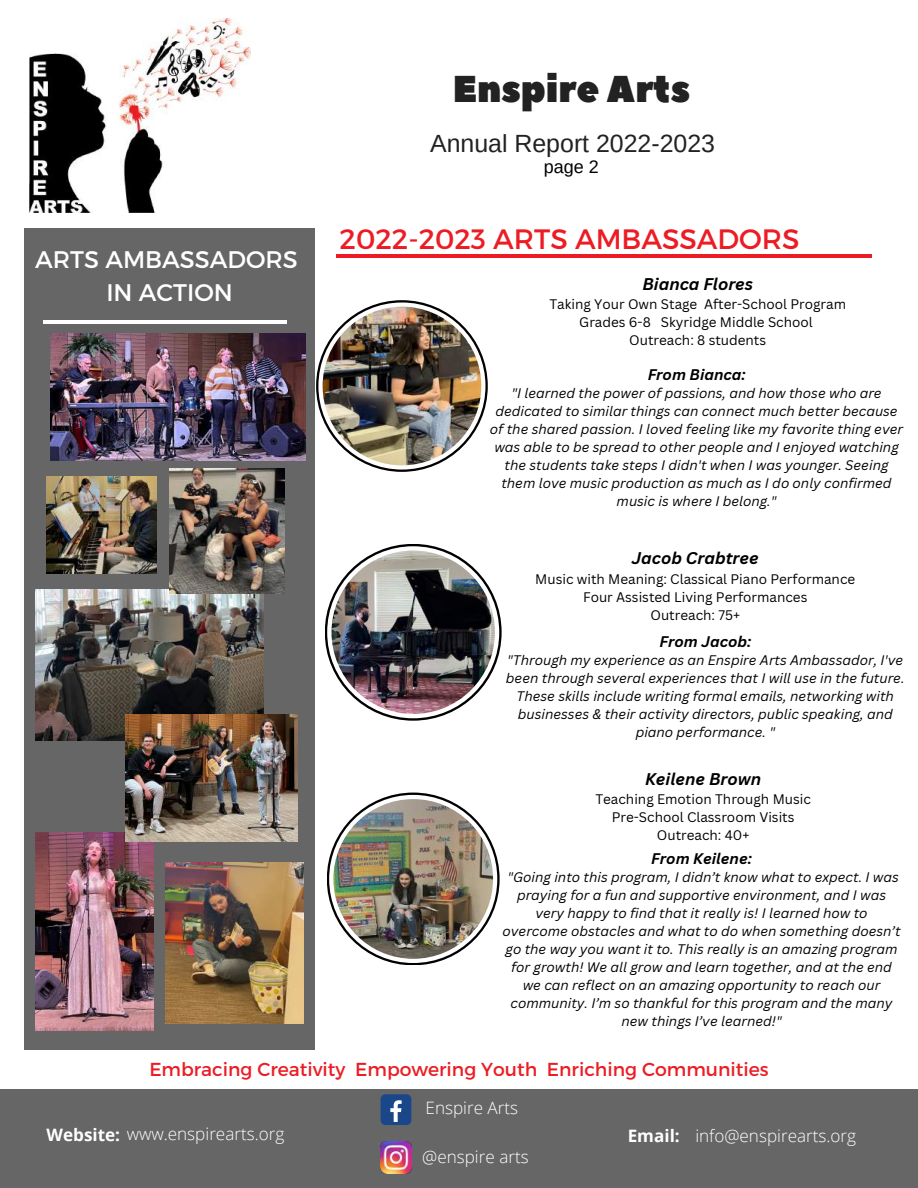
<style>
.page{position:relative;width:918px;height:1188px;background:#fff}
.page>*{position:absolute;margin:0;border:0;box-sizing:border-box;transform-origin:0 0}
.t1{font:37.35px "Peace Sans";color:#222}
.t2{font:28.05px "Montserrat";color:#ed1c24}
.t3{font:24.9px "Arimo";color:#222}
.t4{font:24px/32.7px "Montserrat";color:#fff;text-align:center}
.t5{font:18.75px "Montserrat";color:#ed1c24}
.t6{font:18px "Arimo";color:#000}
.t7{font:300 17.1px "Open Sans";color:#fff}
.t8{font:italic 700 16.5px "Canva Sans";color:#000}
.t9{font:italic 700 15px "Canva Sans";color:#000}
.t10{font:italic 13.5px/18px "Canva Sans";color:#000;text-align:center}
.t11{font:13.5px/18px "Canva Sans";color:#000;text-align:center}
.s1{font-weight:700}
</style>
<div class="page">
<div style="left:25px;top:229px;width:290px;height:821px;background:#666"></div>
<div style="left:0;top:1089px;width:918px;height:99px;background:#666"></div>
<hr style="left:43px;top:320px;width:243px;height:4px;background:#fff">
<hr style="left:337px;top:254px;width:535px;height:4px;background:#ed1c24">
<img style="left:29px;top:18px;width:222px;height:195px">
<div style="left:381px;top:1094px;width:30px;height:31px;background:#1a4789;border-radius:5px"></div>
<svg style="left:390px;top:1100px;width:12px;height:22px"></svg>
<img style="left:380px;top:1142px;width:32px;height:31px">
<svg style="left:316px;top:300px;width:172px;height:172px"></svg>
<svg style="left:318px;top:303px;width:167px;height:167px"></svg>
<img style="left:323px;top:307px;width:158px;height:158px;border-radius:50%">
<svg style="left:325px;top:544px;width:177px;height:177px"></svg>
<svg style="left:327px;top:546px;width:172px;height:172px"></svg>
<img style="left:332px;top:551px;width:163px;height:163px;border-radius:50%">
<svg style="left:327px;top:793px;width:173px;height:172px"></svg>
<svg style="left:329px;top:795px;width:168px;height:168px"></svg>
<img style="left:333px;top:799px;width:160px;height:160px;border-radius:50%">
<img style="left:165px;top:862px;width:139px;height:161px">
<img style="left:35px;top:590px;width:229px;height:150px">
<img style="left:35px;top:833px;width:118px;height:198px">
<img style="left:170px;top:469px;width:114px;height:125px">
<img style="left:50px;top:334px;width:256px;height:127px">
<img style="left:125px;top:714px;width:172px;height:127px">
<img style="left:47px;top:476px;width:110px;height:98px">
<h1 class="t1" style="left:453px;top:65px;width:239px">Enspire Arts</h1>
<h3 class="t3" style="left:430px;top:129px;width:287px">Annual Report 2022-2023</h3>
<h3 class="t4" style="left:35px;top:242px;width:264px">ARTS AMBASSADORS<br>IN ACTION</h3>
<h3 class="t6" style="left:544px;top:157px;width:57px">page 2</h3>
<h2 class="t2" style="left:340px;top:221px;width:461px">2022-2023 ARTS AMBASSADORS</h2>
<p class="t8" style="left:642px;top:272px;width:112px">Bianca Flores</p>
<p class="t11" style="left:549px;top:295px;width:298px">Taking Your Own Stage After-School Program<br>Grades 6-8 Skyridge Middle School<br>Outreach: 8 students</p>
<p class="t9" style="left:648px;top:364px;width:99px">From Bianca:</p>
<p class="t10" style="left:490px;top:384px;width:415px">"I learned the power of passions, and how those who are dedicated to similar things can connect much better because of the shared passion. I loved feeling like my favorite thing ever was able to be spread to other people and I enjoyed watching the students take steps I didn't when I was younger. Seeing them love music production as much as I do only confirmed music is where I belong."</p>
<p class="t8" style="left:632px;top:547px;width:129px">Jacob Crabtree</p>
<p class="t11" style="left:535px;top:569px;width:322px">Music with Meaning: Classical Piano Performance<br>Four Assisted Living Performances<br>Outreach: 75+</p>
<p class="t9" style="left:660px;top:631px;width:93px">From Jacob:</p>
<p class="t10" style="left:506px;top:650px;width:400px">"Through my experience as an Enspire Arts Ambassador, I've been through several experiences that I will use in the future.<br>These skills include writing formal emails, networking with businesses &amp; their activity directors, public speaking, and piano performance. "</p>
<p class="t8" style="left:645px;top:767px;width:118px">Keilene Brown</p>
<p class="t11" style="left:595px;top:790px;width:217px">Teaching Emotion Through Music<br>Pre-School Classroom Visits<br>Outreach: 40+</p>
<p class="t9" style="left:651px;top:848px;width:102px">From Keilene:</p>
<p class="t10" style="left:503px;top:868px;width:399px">"Going into this program, I didn’t know what to expect. I was praying for a fun and supportive environment, and I was very happy to find that it really is! I learned how to overcome obstacles and what to do when something doesn’t go the way you want it to. This really is an amazing program for growth! We all grow and learn together, and at the end we can reflect on an amazing opportunity to reach our community. I’m so thankful for this program and the many new things I’ve learned!"</p>
<h3 class="t5" style="left:149px;top:1057px;width:621px">Embracing Creativity Empowering Youth Enriching Communities</h3>
<p class="t7" style="left:47px;top:1122px;width:239px"><span class="s1">Website:</span> www.enspirearts.org</p>
<p class="t7" style="left:426px;top:1096px;width:94px">Enspire Arts</p>
<p class="t7" style="left:422px;top:1144px;width:108px">@enspire arts</p>
<p class="t7" style="left:628px;top:1124px;width:230px"><span class="s1">Email:</span> info@enspirearts.org</p>
</div>
